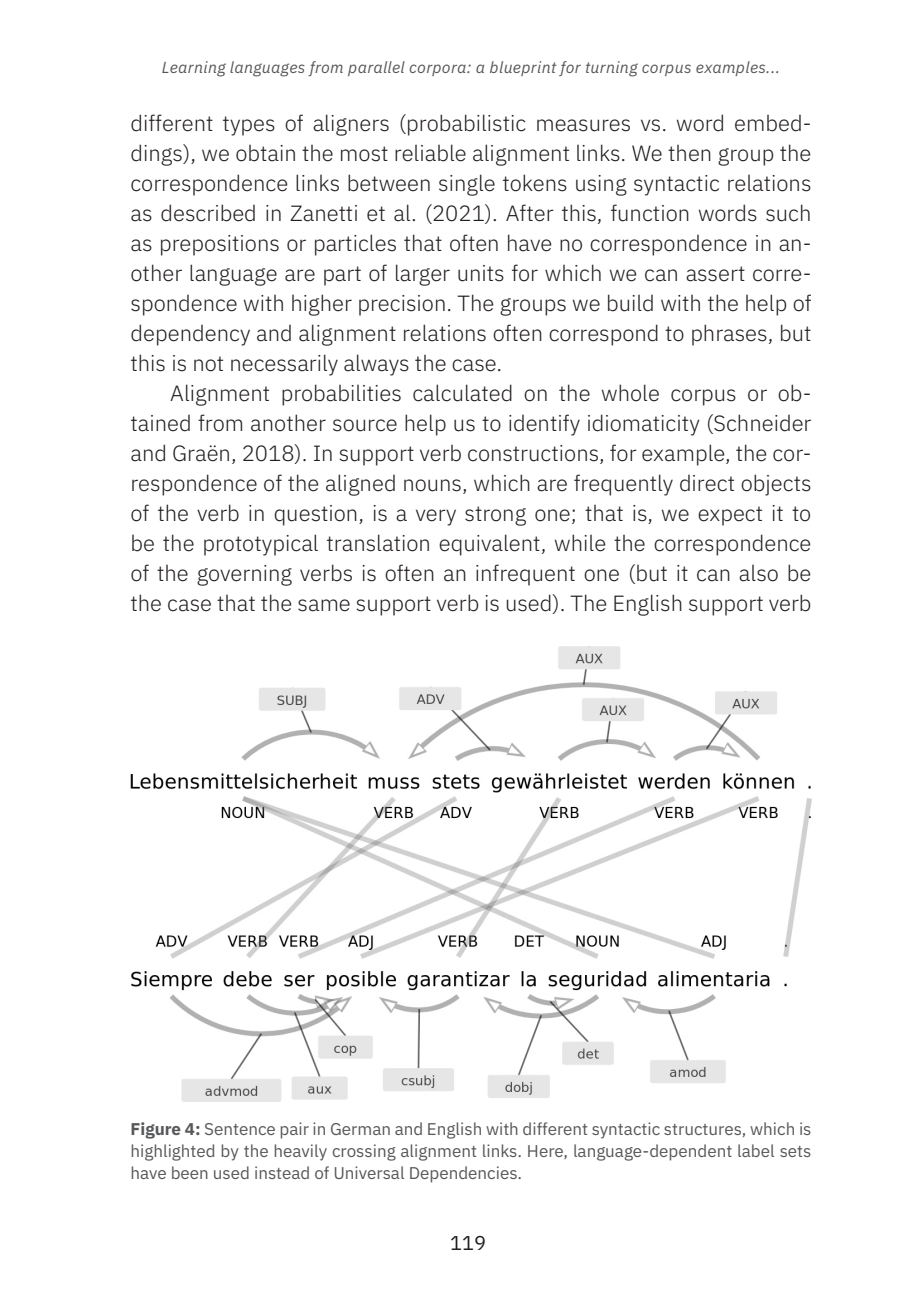
<style>
.page{position:relative;width:908px;height:1304px;background:#fff}
.page>*{position:absolute;margin:0;border:0;box-sizing:border-box;transform-origin:0 0}
.t1{font:300 22px/30px "IBM Plex Sans";color:#231f20;text-align:justify}
.t2{font:20px "IBM Plex Sans";color:#231f20}
.Slike{font:17px/22px "IBM Plex Sans";color:#57585a;text-align:justify}
.t3{font:italic 16px "IBM Plex Sans";letter-spacing:.02em;color:#57585a}
.s1{font-weight:700}
</style>
<div class="page">
<img style="left:130px;top:646px;width:681px;height:456px">
<p class="t3" style="left:162px;top:55px;width:619px">Learning languages from parallel corpora: a blueprint for turning corpus examples...</p>
<p class="t1" style="left:130px;top:106px;width:682px">different types of aligners (probabilistic measures vs. word embed&shy;dings), we obtain the most reliable alignment links. We then group the correspondence links between single tokens using syntactic relations as described in Zanetti et al. (2021). After this, function words such as prepositions or particles that often have no correspondence in an&shy;other language are part of larger units for which we can assert corre&shy;spondence with higher precision. The groups we build with the help of dependency and alignment relations often correspond to phrases, but this is not necessarily always the case.</p>
<p class="t1" style="left:130px;top:376px;width:682px;text-indent:40px">Alignment probabilities calculated on the whole corpus or ob&shy;tained from another source help us to identify idiomaticity (Schneider and Graën, 2018). In support verb constructions, for example, the cor&shy;respondence of the aligned nouns, which are frequently direct objects of the verb in question, is a very strong one; that is, we expect it to be the prototypical translation equivalent, while the correspondence of the governing verbs is often an infrequent one (but it can also be the case that the same support verb is used). The English support verb</p>
<p class="Slike" style="left:130px;top:1117px;width:682px"><span class="s1">Figure 4:</span> Sentence pair in German and English with different syntactic structures, which is highlighted by the heavily crossing alignment links. Here, language-dependent label sets have been used instead of Universal Dependencies.</p>
<p class="t2" style="left:450px;top:1228px;width:37px">119</p>
</div>
